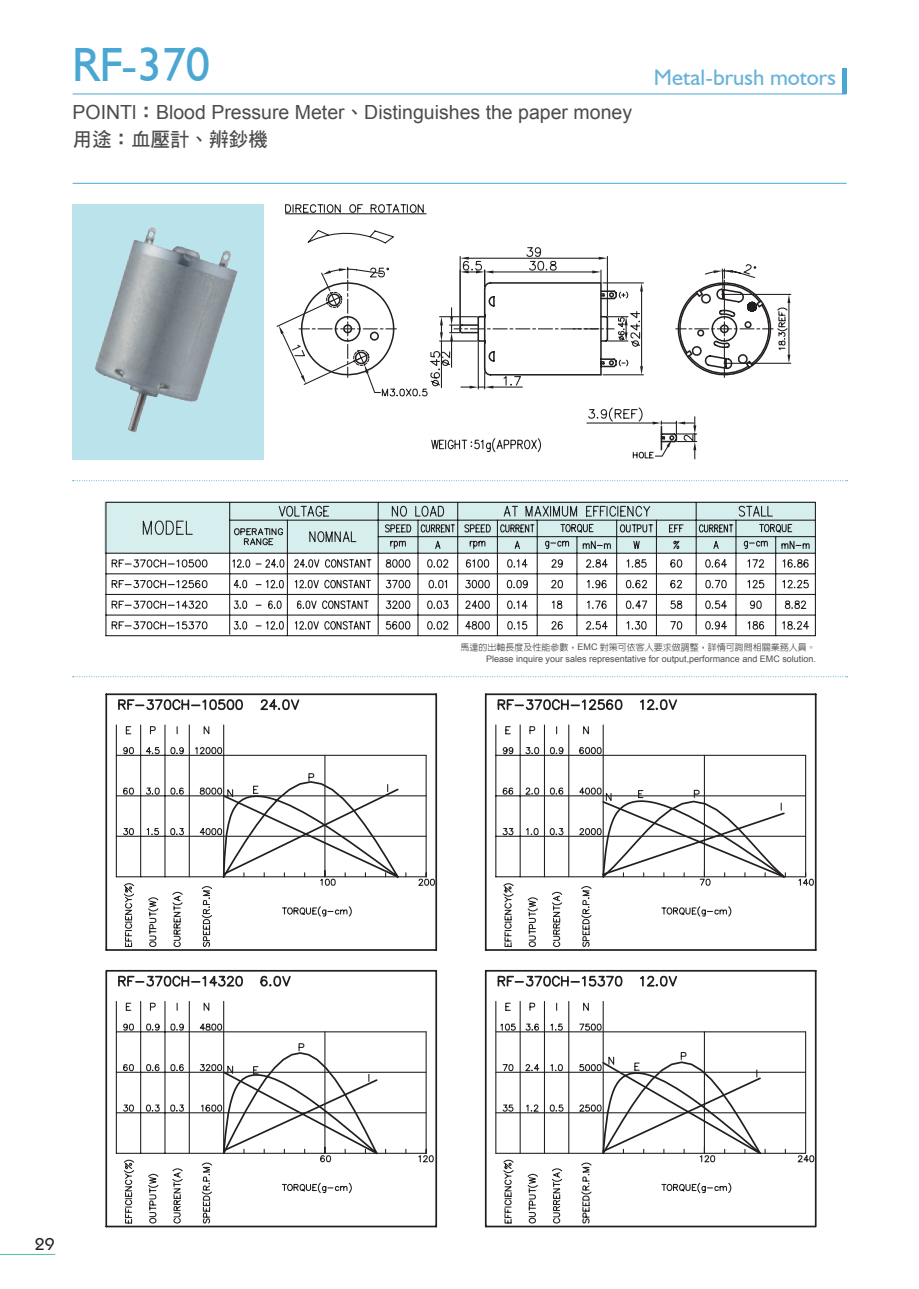
<style>
.page{position:relative;width:919px;height:1289px;background:#fff}
.page>*{position:absolute;margin:0;border:0;box-sizing:border-box;transform-origin:0 0}
.t1{font:48px "Humanist 521 BT";color:#4aa7d4}
.t2{font:22.5px "Humanist 521 BT";color:#68b2da}
.t3{font:19.5px "Arial";color:#4b4c4d}
.t4{font:19.5px "DF Hei Bd HK BF";color:#4b4c4d}
.t5{font:500 18px "Bauhaus Itc TEE";color:#231f20}
.t6{font:9px "Arial";color:#4b4c4d}
.t7{font:9px "New Gothic Meduim";color:#4b4c4d}
.s1{font-family:"DF Hei Bd HK BF"}
.s2{font-family:"Arial"}
</style>
<div class="page">
<hr style="left:0;top:1253px;width:55px;height:1px;background:#4ec0a5">
<hr style="left:73px;top:94px;width:773px;height:1px;background:#4aa7d4">
<hr style="left:73px;top:183px;width:773px;height:1px;background:#4aa7d4">
<hr style="left:842px;top:68px;width:4px;height:26px;background:#4aa7d4">
<img style="left:72px;top:204px;width:192px;height:255px">
<svg style="left:73px;top:480px;width:774px;height:1px"></svg>
<svg style="left:73px;top:676px;width:774px;height:1px"></svg>
<svg style="left:285px;top:204px;width:411px;height:256px"></svg>
<svg style="left:298px;top:399px;width:400px;height:55px"></svg>
<svg style="left:276px;top:229px;width:515px;height:170px"></svg>
<svg style="left:105px;top:501px;width:711px;height:135px"></svg>
<svg style="left:105px;top:693px;width:712px;height:258px"></svg>
<svg style="left:115px;top:724px;width:61px;height:223px"></svg>
<svg style="left:176px;top:723px;width:529px;height:225px"></svg>
<svg style="left:221px;top:780px;width:565px;height:99px"></svg>
<svg style="left:105px;top:969px;width:712px;height:259px"></svg>
<svg style="left:115px;top:1000px;width:312px;height:223px"></svg>
<svg style="left:117px;top:972px;width:645px;height:183px"></svg>
<h1 class="t1" style="left:72px;top:35px;width:139px">RF-370</h1>
<h3 class="t3" style="left:73px;top:100px;width:561px">POINTl<span class="s1">：</span>Blood Pressure Meter<span class="s1">、</span>Distinguishes the paper money</h3>
<h3 class="t4" style="left:73px;top:129px;width:196px">用途：血壓計、辨鈔機</h3>
<h2 class="t2" style="left:653px;top:63px;width:184px">Metal-brush motors</h2>
<p class="t7" style="left:460px;top:642px;width:357px">馬達的出軸長度及性能參數，<span class="s2">EMC</span> 對策可依客人要求做調整，詳情可詢問相關業務人員。</p>
<p class="t6" style="left:486px;top:653px;width:331px">Please inquire your sales representative for output,performance and EMC solution.</p>
<h3 class="t5" style="left:35px;top:1232px;width:21px">29</h3>
</div>
